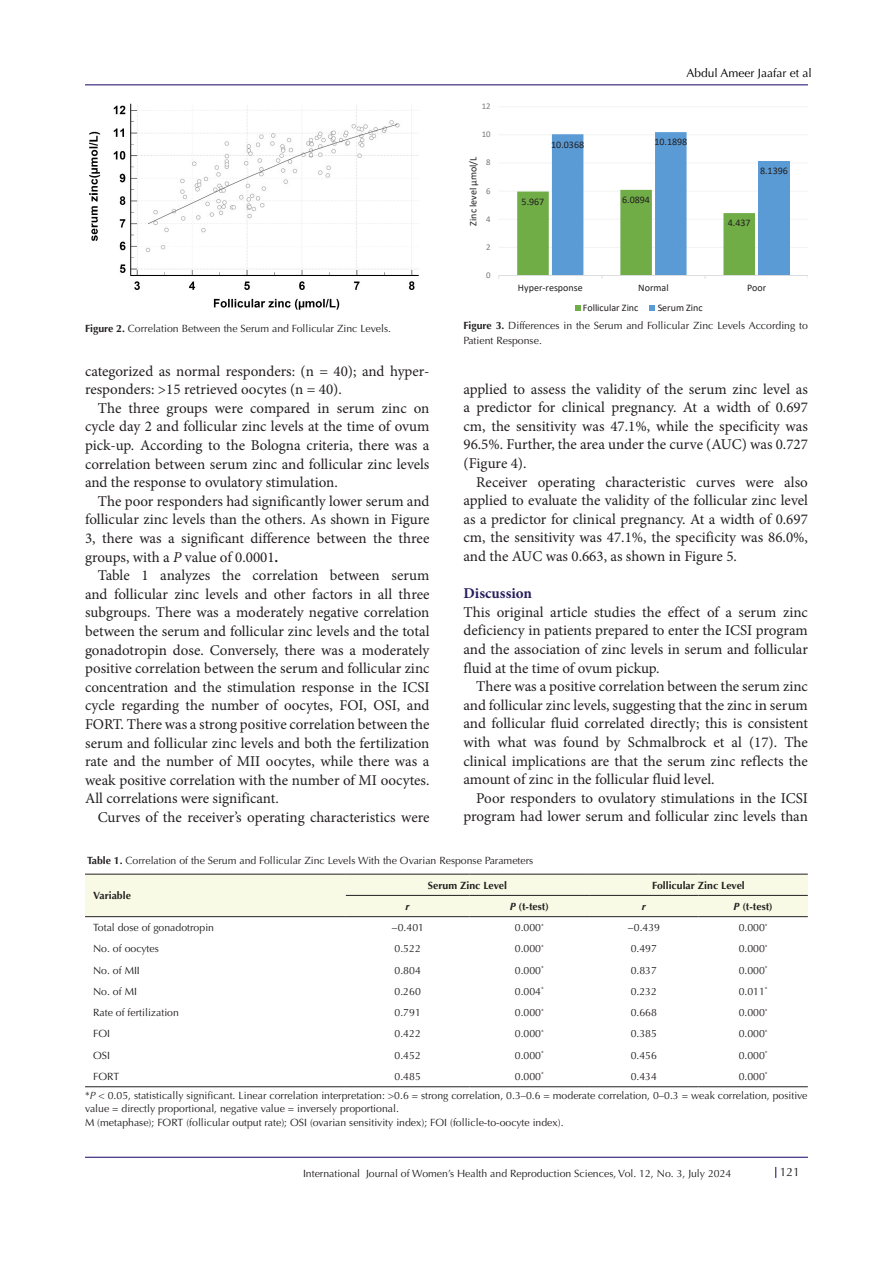
<style>
.page{position:relative;width:893px;height:1263px;background:#fff}
.page>*{position:absolute;margin:0;border:0;box-sizing:border-box;transform-origin:0 0}
.t1{font:15px/18.6px "Minion Pro";color:#231f20;text-align:justify}
.t2{font:700 15px "Minion Pro";color:#271e5d}
.t3{font:12px "Optima LT Std";color:#000001}
.t4{font:12px "Optima LT Std";color:#231f20}
.t5{font:10.5px/15px "Optima LT Std";color:#231f20}
.t6{font:700 10.5px "Optima LT Std";color:#231f20}
.t7{font:italic 700 10.5px "Optima LT Std";color:#231f20}
.t8{font:10.05px "Calibri";color:#231f20}
.t9{font:8.7px "Calibri";color:#76787b}
.s1{font-weight:700}
.s2{font-style:italic}
</style>
<div class="page">
<hr style="left:85px;top:85px;width:723px;height:1px;background:#190066">
<hr style="left:85px;top:1157px;width:723px;height:1px;background:#190066">
<img style="left:89px;top:103px;width:330px;height:207px">
<svg style="left:498px;top:106px;width:310px;height:205px"></svg>
<div style="left:85px;top:875px;width:723px;height:41px;background:#f9fae5"></div>
<hr style="left:85px;top:874px;width:261px;height:1px;background:#231f20">
<hr style="left:346px;top:874px;width:124px;height:1px;background:#231f20">
<hr style="left:470px;top:874px;width:119px;height:1px;background:#231f20">
<hr style="left:589px;top:874px;width:109px;height:1px;background:#231f20">
<hr style="left:698px;top:874px;width:110px;height:1px;background:#231f20">
<hr style="left:346px;top:895px;width:124px;height:1px;background:#231f20">
<hr style="left:470px;top:895px;width:119px;height:1px;background:#231f20">
<hr style="left:589px;top:895px;width:109px;height:1px;background:#231f20">
<hr style="left:698px;top:895px;width:110px;height:1px;background:#231f20">
<hr style="left:85px;top:916px;width:261px;height:1px;background:#231f20">
<hr style="left:346px;top:916px;width:124px;height:1px;background:#231f20">
<hr style="left:470px;top:916px;width:119px;height:1px;background:#231f20">
<hr style="left:589px;top:916px;width:109px;height:1px;background:#231f20">
<hr style="left:698px;top:916px;width:110px;height:1px;background:#231f20">
<hr style="left:85px;top:1086px;width:261px;height:1px;background:#231f20">
<hr style="left:346px;top:1086px;width:124px;height:1px;background:#231f20">
<hr style="left:470px;top:1086px;width:119px;height:1px;background:#231f20">
<hr style="left:589px;top:1086px;width:109px;height:1px;background:#231f20">
<hr style="left:698px;top:1086px;width:110px;height:1px;background:#231f20">
<p class="t9" style="left:482px;top:100px;width:10px">12</p>
<p class="t9" style="left:482px;top:128px;width:10px">10</p>
<p class="t8" style="left:466px;top:226px;width:71px;rotate:-90deg">Zinc level µmol/L</p>
<p class="t9" style="left:486px;top:157px;width:6px">8</p>
<p class="t9" style="left:486px;top:185px;width:6px">6</p>
<p class="t9" style="left:486px;top:213px;width:6px">4</p>
<p class="t9" style="left:486px;top:241px;width:6px">2</p>
<p class="t9" style="left:486px;top:269px;width:6px">0</p>
<p class="t3" style="left:686px;top:66px;width:127px">Abdul Ameer Jaafar et al</p>
<p class="t8" style="left:551px;top:137px;width:34px">10.0368</p>
<p class="t8" style="left:654px;top:135px;width:34px">10.1898</p>
<p class="t8" style="left:522px;top:195px;width:24px">5.967</p>
<p class="t8" style="left:622px;top:193px;width:29px">6.0894</p>
<p class="t8" style="left:760px;top:164px;width:29px">8.1396</p>
<p class="t8" style="left:728px;top:216px;width:24px">4.437</p>
<p class="t8" style="left:518px;top:281px;width:66px">Hyper-response</p>
<p class="t8" style="left:638px;top:281px;width:32px">Normal</p>
<p class="t8" style="left:747px;top:281px;width:21px">Poor</p>
<p class="t8" style="left:583px;top:301px;width:57px">Follicular Zinc</p>
<p class="t8" style="left:658px;top:301px;width:47px">Serum Zinc</p>
<p class="t5" style="left:85px;top:322px;width:308px"><span class="s1">Figure 2.</span> Correlation Between the Serum and Follicular Zinc Levels.</p>
<p class="t5" style="left:463px;top:318px;width:346px"><span class="s1">Figure 3.</span> Differences in the Serum and Follicular Zinc Levels According to<br>Patient Response.</p>
<p class="t1" style="left:85px;top:361px;width:346px">categorized as normal responders: (n = 40); and hyper&shy;responders: &gt;15 retrieved oocytes (n = 40).</p>
<p class="t1" style="left:85px;top:399px;width:346px;text-indent:13px">The three groups were compared in serum zinc on cycle day 2 and follicular zinc levels at the time of ovum pick-up. According to the Bologna criteria, there was a correlation between serum zinc and follicular zinc levels and the response to ovulatory stimulation.</p>
<p class="t1" style="left:85px;top:492px;width:346px;text-indent:13px">The poor responders had significantly lower serum and follicular zinc levels than the others. As shown in Figure 3, there was a significant difference between the three groups, with a <span class="s2">P</span> value of 0.0001<span class="s1">.</span></p>
<p class="t1" style="left:85px;top:566px;width:346px;text-indent:13px">Table 1 analyzes the correlation between serum and follicular zinc levels and other factors in all three subgroups. There was a moderately negative correlation between the serum and follicular zinc levels and the total gonadotropin dose. Conversely, there was a moderately positive correlation between the serum and follicular zinc concentration and the stimulation response in the ICSI cycle regarding the number of oocytes, FOI, OSI, and FORT. There was a strong positive correlation between the serum and follicular zinc levels and both the fertilization rate and the number of MII oocytes, while there was a weak positive correlation with the number of MI oocytes.<br>All correlations were significant.</p>
<p class="t1" style="left:98px;top:808px;width:333px">Curves of the receiver’s operating characteristics were</p>
<p class="t1" style="left:463px;top:380px;width:346px">applied to assess the validity of the serum zinc level as a predictor for clinical pregnancy. At a width of 0.697 cm, the sensitivity was 47.1%, while the specificity was 96.5%. Further, the area under the curve (AUC) was 0.727 (Figure 4).</p>
<p class="t1" style="left:463px;top:473px;width:346px;text-indent:13px">Receiver operating characteristic curves were also applied to evaluate the validity of the follicular zinc level as a predictor for clinical pregnancy. At a width of 0.697 cm, the sensitivity was 47.1%, the specificity was 86.0%, and the AUC was 0.663, as shown in Figure 5.</p>
<p class="t2" style="left:463px;top:583px;width:70px">Discussion</p>
<p class="t1" style="left:463px;top:603px;width:346px">This original article studies the effect of a serum zinc deficiency in patients prepared to enter the ICSI program and the association of zinc levels in serum and follicular fluid at the time of ovum pickup.</p>
<p class="t1" style="left:463px;top:677px;width:346px;text-indent:13px">There was a positive correlation between the serum zinc and follicular zinc levels, suggesting that the zinc in serum and follicular fluid correlated directly; this is consistent with what was found by Schmalbrock et al (17). The clinical implications are that the serum zinc reflects the amount of zinc in the follicular fluid level.</p>
<p class="t1" style="left:463px;top:789px;width:346px;text-align:right">Poor responders to ovulatory stimulations in the ICSI program had lower serum and follicular zinc levels than</p>
<p class="t5" style="left:87px;top:853px;width:448px"><span class="s1">Table 1.</span> Correlation of the Serum and Follicular Zinc Levels With the Ovarian Response Parameters</p>
<p class="t6" style="left:93px;top:889px;width:39px">Variable</p>
<p class="t6" style="left:428px;top:879px;width:81px">Serum Zinc Level</p>
<p class="t6" style="left:652px;top:879px;width:94px">Follicular Zinc Level</p>
<p class="t7" style="left:406px;top:900px;width:6px">r</p>
<p class="t6" style="left:510px;top:900px;width:41px"><span class="s2">P</span> (t-test)</p>
<p class="t7" style="left:642px;top:900px;width:6px">r</p>
<p class="t6" style="left:733px;top:900px;width:41px"><span class="s2">P</span> (t-test)</p>
<p class="t5" style="left:93px;top:920px;width:122px">Total dose of gonadotropin</p>
<p class="t5" style="left:391px;top:920px;width:34px">−0.401</p>
<p class="t5" style="left:515px;top:920px;width:30px">0.000<sup>*</sup></p>
<p class="t5" style="left:627px;top:920px;width:34px">−0.439</p>
<p class="t5" style="left:739px;top:920px;width:30px">0.000<sup>*</sup></p>
<p class="t5" style="left:93px;top:941px;width:67px">No. of oocytes</p>
<p class="t5" style="left:395px;top:941px;width:28px">0.522</p>
<p class="t5" style="left:515px;top:941px;width:30px">0.000<sup>*</sup></p>
<p class="t5" style="left:631px;top:941px;width:28px">0.497</p>
<p class="t5" style="left:739px;top:941px;width:30px">0.000<sup>*</sup></p>
<p class="t5" style="left:93px;top:963px;width:48px">No. of MII</p>
<p class="t5" style="left:395px;top:963px;width:28px">0.804</p>
<p class="t5" style="left:515px;top:963px;width:30px">0.000<sup>*</sup></p>
<p class="t5" style="left:631px;top:963px;width:28px">0.837</p>
<p class="t5" style="left:739px;top:963px;width:30px">0.000<sup>*</sup></p>
<p class="t5" style="left:93px;top:984px;width:45px">No. of MI</p>
<p class="t5" style="left:395px;top:984px;width:28px">0.260</p>
<p class="t5" style="left:515px;top:984px;width:30px">0.004<sup>*</sup></p>
<p class="t5" style="left:631px;top:984px;width:28px">0.232</p>
<p class="t5" style="left:739px;top:984px;width:30px">0.011<sup>*</sup></p>
<p class="t5" style="left:93px;top:1005px;width:87px">Rate of fertilization</p>
<p class="t5" style="left:395px;top:1005px;width:28px">0.791</p>
<p class="t5" style="left:515px;top:1005px;width:30px">0.000<sup>*</sup></p>
<p class="t5" style="left:631px;top:1005px;width:28px">0.668</p>
<p class="t5" style="left:739px;top:1005px;width:30px">0.000<sup>*</sup></p>
<p class="t5" style="left:93px;top:1026px;width:18px">FOI</p>
<p class="t5" style="left:395px;top:1026px;width:28px">0.422</p>
<p class="t5" style="left:515px;top:1026px;width:30px">0.000<sup>*</sup></p>
<p class="t5" style="left:631px;top:1026px;width:28px">0.385</p>
<p class="t5" style="left:739px;top:1026px;width:30px">0.000<sup>*</sup></p>
<p class="t5" style="left:93px;top:1048px;width:18px">OSI</p>
<p class="t5" style="left:395px;top:1048px;width:28px">0.452</p>
<p class="t5" style="left:515px;top:1048px;width:30px">0.000<sup>*</sup></p>
<p class="t5" style="left:631px;top:1048px;width:28px">0.456</p>
<p class="t5" style="left:739px;top:1048px;width:30px">0.000<sup>*</sup></p>
<p class="t5" style="left:93px;top:1069px;width:28px">FORT</p>
<p class="t5" style="left:395px;top:1069px;width:28px">0.485</p>
<p class="t5" style="left:515px;top:1069px;width:30px">0.000<sup>*</sup></p>
<p class="t5" style="left:631px;top:1069px;width:28px">0.434</p>
<p class="t5" style="left:739px;top:1069px;width:30px">0.000<sup>*</sup></p>
<p class="t5" style="left:85px;top:1089px;width:724px;line-height:13.5px">*<span class="s2">P</span> &lt; 0.05, statistically significant. Linear correlation interpretation: &gt;0.6 = strong correlation, 0.3–0.6 = moderate correlation, 0–0.3 = weak correlation, positive value = directly proportional, negative value = inversely proportional.</p>
<p class="t5" style="left:85px;top:1115px;width:480px">M (metaphase); FORT (follicular output rate); OSI (ovarian sensitivity index); FOI (follicle-to-oocyte index).</p>
<p class="t5" style="left:303px;top:1166px;width:430px">International Journal of Women’s Health and Reproduction Sciences, Vol. 12, No. 3, July 2024</p>
<p class="t4" style="left:780px;top:1165px;width:22px">121</p>
</div>
